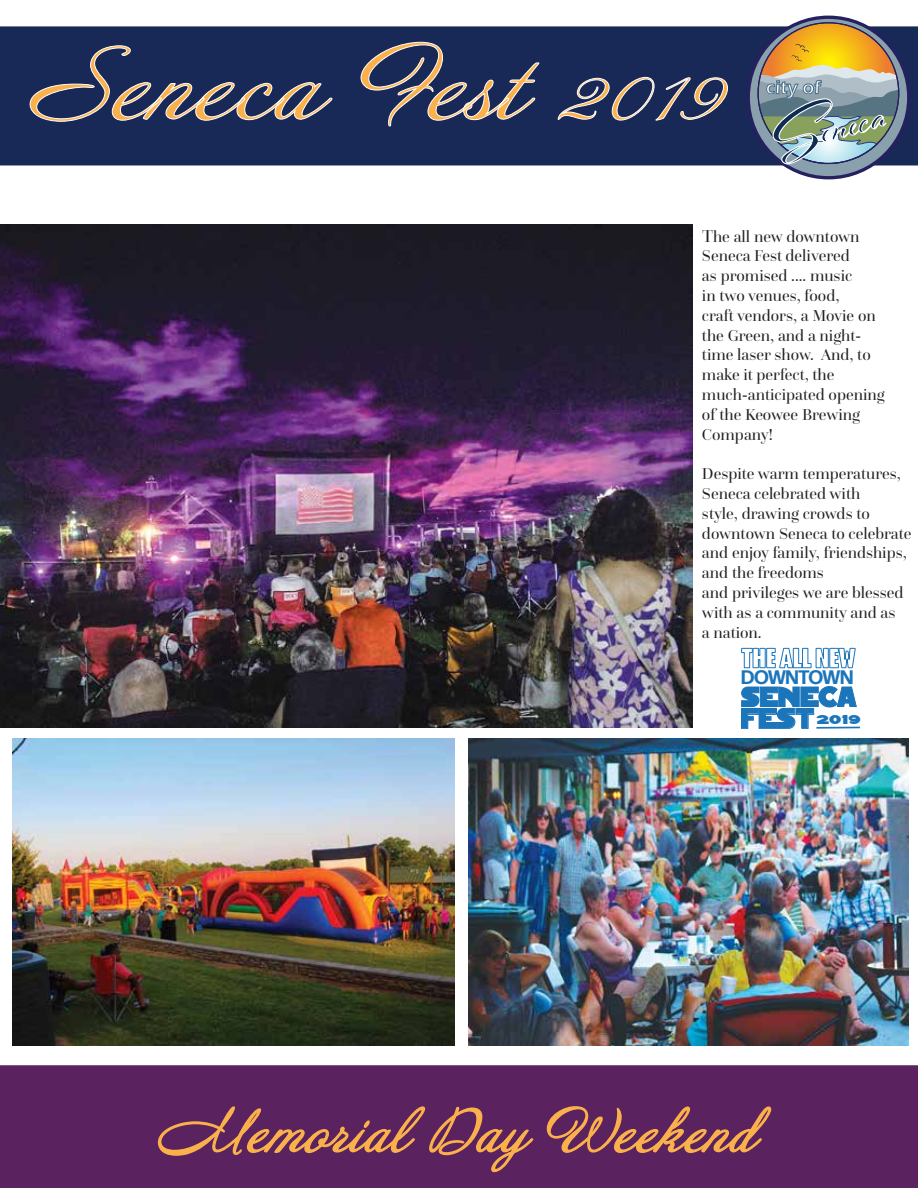
<style>
.page{position:relative;width:918px;height:1188px;background:#fff}
.page>*{position:absolute;margin:0;border:0;box-sizing:border-box;transform-origin:0 0}
.t1{font:90px "Annabelle JF";color:#fbb14b;scale:1.1 1}
.t2{font:700 75.9px "Al Fresco";color:#0f2c52}
.t3{font:54px "Annabelle JF";color:#fbb14b}
.t4{font:33.9px "Red Five";color:#1b75bb;scale:.68 1}
.t5{font:700 19.5px "Forma DJR Banner";color:#1b75bb}
.t6{font:600 19.05px "Eras ITC";color:#fff}
.t7{font:16.5px/19.8px "Questa Grande";color:#221f1f}
.t8{font:15.15px "Red Five";color:#1b75bb}
.s1{font-size:54px}
.s2{font-size:18px}
</style>
<div class="page">
<img style="left:13px;top:738px;width:441px;height:307px">
<div style="left:0;top:26px;width:918px;height:139px;background:#182857"></div>
<div style="left:0;top:1066px;width:918px;height:122px;background:#5a225e"></div>
<svg style="left:30px;top:45px;width:302px;height:77px;background:#293863"></svg>
<svg style="left:361px;top:42px;width:178px;height:84px;background:#2c3b65"></svg>
<svg style="left:558px;top:77px;width:170px;height:51px;background:#32406a"></svg>
<img style="left:0;top:224px;width:693px;height:504px">
<img style="left:469px;top:738px;width:440px;height:307px">
<svg style="left:748px;top:17px;width:161px;height:161px;background:#76899f"></svg>
<div style="left:747px;top:16px;width:163px;height:163px;border:3px solid #252160;border-radius:50%"></div>
<svg style="left:757px;top:22px;width:143px;height:143px;background:#9d9d84"></svg>
<svg style="left:741px;top:686px;width:116px;height:43px"></svg>
<hr style="left:816px;top:727px;width:44px;height:2px;background:#1b75bb">
<svg style="left:741px;top:648px;width:115px;height:21px"></svg>
<svg style="left:157px;top:1104px;width:377px;height:70px;background:#71365b"></svg>
<svg style="left:546px;top:1104px;width:226px;height:51px;background:#7c4059"></svg>
<h1 class="t1" style="left:27px;top:29px;width:639px">Seneca Fest <span class="s1">2019</span></h1>
<p class="t6" style="left:766px;top:77px;width:56px">city of</p>
<h2 class="t2" style="left:774px;top:78px;width:54px">S</h2>
<p class="t7" style="left:702px;top:226px;width:184px"><span class="s2">T</span>he all new downtown<br>Seneca Fest delivered<br>as promised .... music<br>in two venues, food,<br>craft vendors, a Movie on the Green, and a night&shy;time laser show. And, to make it perfect, the much-anticipated opening of the Keowee Brewing<br>Company!</p>
<p class="t7" style="left:702px;top:464px;width:211px">Despite warm temperatures,<br>Seneca celebrated with<br>style, drawing crowds to downtown Seneca to celebrate and enjoy family, friendships, and the freedoms<br>and privileges we are blessed with as a community and as<br>a nation.</p>
<p class="t5" style="left:742px;top:665px;width:113px">DOWNTOWN</p>
<p class="t8" style="left:817px;top:712px;width:46px">2019</p>
<h3 class="t4" style="left:741px;top:701px;width:109px">FEST</h3>
<h3 class="t3" style="left:157px;top:1098px;width:600px">Memorial Day Weekend</h3>
</div>
